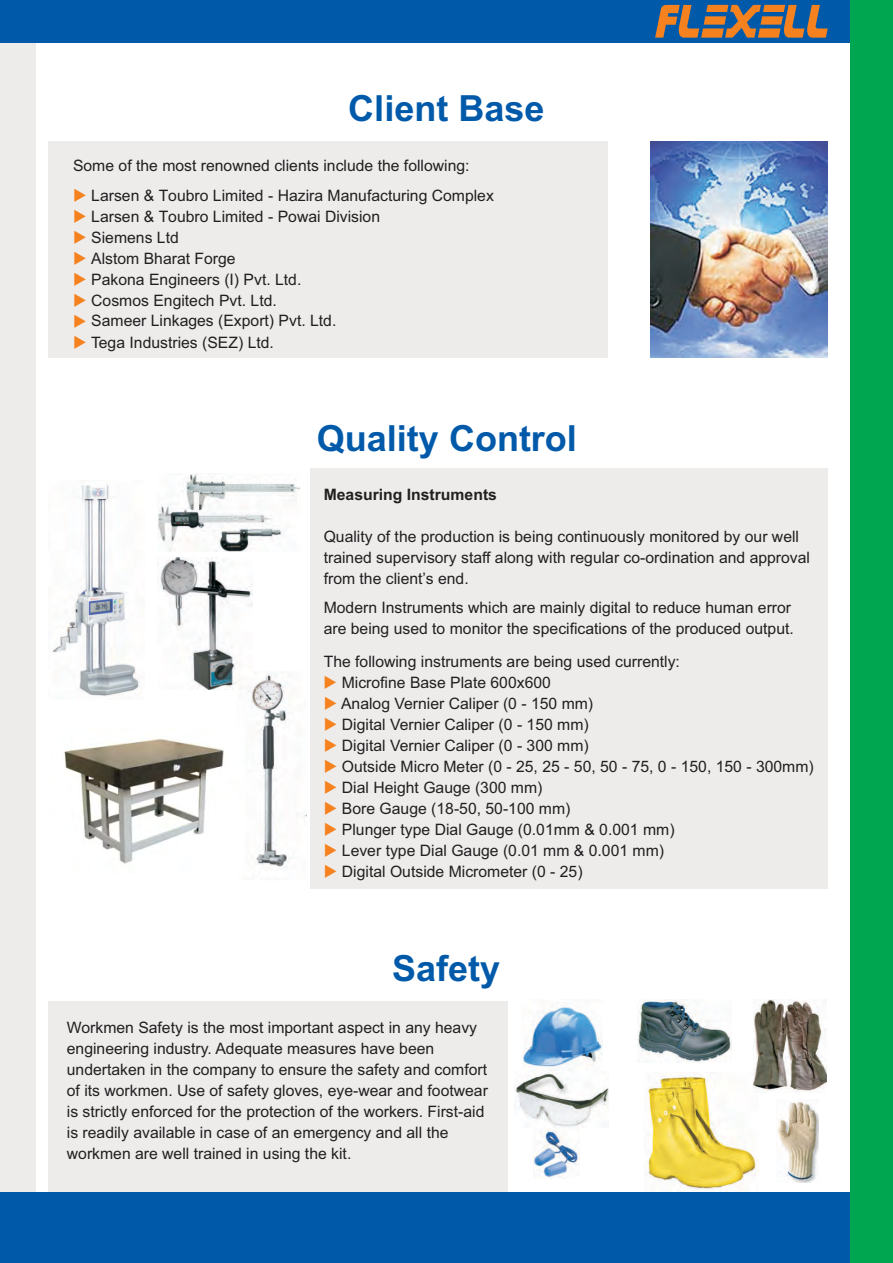
<style>
.page{position:relative;width:893px;height:1263px;background:#fff}
.page>*{position:absolute;margin:0;border:0;box-sizing:border-box;transform-origin:0 0}
.t1{font:700 36px "Arial";color:#0059a9}
.t2{font:15.75px/21px "Arial";color:#231f20}
.t3{font:700 15.75px "Arial";color:#231f20}
.s1{color:#f5821f}
</style>
<div class="page">
<div style="left:48px;top:1002px;width:460px;height:261px;background:#edeceb"></div>
<div style="left:0;top:0;width:36px;height:1263px;background:#edeceb"></div>
<div style="left:0;top:0;width:893px;height:43px;background:#0059a9"></div>
<div style="left:310px;top:468px;width:518px;height:420px;background:#edeceb"></div>
<img style="left:157px;top:473px;width:143px;height:78px">
<img style="left:644px;top:1074px;width:114px;height:117px">
<img style="left:637px;top:1000px;width:95px;height:62px">
<img style="left:521px;top:1003px;width:81px;height:68px">
<img style="left:533px;top:1129px;width:46px;height:49px">
<img style="left:753px;top:1000px;width:73px;height:92px">
<img style="left:777px;top:1101px;width:42px;height:82px">
<img style="left:514px;top:1071px;width:95px;height:57px">
<div style="left:0;top:1193px;width:893px;height:70px;background:#0059a9"></div>
<div style="left:850px;top:0;width:43px;height:1263px;background:#00a650"></div>
<img style="left:240px;top:673px;width:67px;height:207px">
<img style="left:52px;top:485px;width:87px;height:211px">
<img style="left:157px;top:557px;width:95px;height:132px">
<img style="left:651px;top:141px;width:177px;height:216px">
<div style="left:48px;top:141px;width:560px;height:216px;background:#edeceb"></div>
<img style="left:64px;top:728px;width:180px;height:145px">
<svg style="left:655px;top:5px;width:173px;height:33px"></svg>
<h1 class="t1" style="left:348px;top:95px;width:198px">Client Base</h1>
<p class="t2" style="left:73px;top:157px;width:398px">Some of the most renowned clients include the following:</p>
<p class="t2" style="left:73px;top:186px;width:422px"><span class="s1">◆</span> Larsen &amp; Toubro Limited - Hazira Manufacturing Complex</p>
<p class="t2" style="left:73px;top:207px;width:309px"><span class="s1">◆</span> Larsen &amp; Toubro Limited - Powai Division</p>
<p class="t2" style="left:73px;top:228px;width:107px"><span class="s1">◆</span> Siemens Ltd</p>
<p class="t2" style="left:73px;top:250px;width:164px"><span class="s1">◆</span> Alstom Bharat Forge</p>
<p class="t2" style="left:73px;top:271px;width:230px"><span class="s1">◆</span> Pakona Engineers (I) Pvt. Ltd.</p>
<p class="t2" style="left:73px;top:292px;width:205px"><span class="s1">◆</span> Cosmos Engitech Pvt. Ltd.</p>
<p class="t2" style="left:73px;top:312px;width:265px"><span class="s1">◆</span> Sameer Linkages (Export) Pvt. Ltd.</p>
<p class="t2" style="left:73px;top:333px;width:202px"><span class="s1">◆</span> Tega Industries (SEZ) Ltd.</p>
<h1 class="t1" style="left:317px;top:425px;width:262px">Quality Control</h1>
<p class="t3" style="left:324px;top:488px;width:175px">Measuring Instruments</p>
<p class="t2" style="left:324px;top:527px;width:488px">Quality of the production is being continuously monitored by our well trained supervisory staff along with regular co-ordination and approval from the client’s end.</p>
<p class="t2" style="left:324px;top:598px;width:472px">Modern Instruments which are mainly digital to reduce human error are being used to monitor the specifications of the produced output.</p>
<p class="t2" style="left:324px;top:653px;width:358px">The following instruments are being used currently:</p>
<p class="t2" style="left:324px;top:694px;width:271px"><span class="s1">◆</span> Analog Vernier Caliper (0 - 150 mm)</p>
<p class="t2" style="left:324px;top:715px;width:267px"><span class="s1">◆</span> Digital Vernier Caliper (0 - 150 mm)</p>
<p class="t2" style="left:324px;top:736px;width:267px"><span class="s1">◆</span> Digital Vernier Caliper (0 - 300 mm)</p>
<p class="t2" style="left:324px;top:757px;width:492px"><span class="s1">◆</span> Outside Micro Meter (0 - 25, 25 - 50, 50 - 75, 0 - 150, 150 - 300mm)</p>
<p class="t2" style="left:324px;top:778px;width:220px"><span class="s1">◆</span> Dial Height Gauge (300 mm)</p>
<p class="t2" style="left:324px;top:799px;width:248px"><span class="s1">◆</span> Bore Gauge (18-50, 50-100 mm)</p>
<p class="t2" style="left:324px;top:820px;width:352px"><span class="s1">◆</span> Plunger type Dial Gauge (0.01mm &amp; 0.001 mm)</p>
<p class="t2" style="left:324px;top:841px;width:342px"><span class="s1">◆</span> Lever type Dial Gauge (0.01 mm &amp; 0.001 mm)</p>
<p class="t2" style="left:323px;top:673px;width:229px"><span class="s1">◆</span> Microfine Base Plate 600x600</p>
<p class="t2" style="left:324px;top:862px;width:260px"><span class="s1">◆</span> Digital Outside Micrometer (0 - 25)</p>
<h1 class="t1" style="left:392px;top:955px;width:110px">Safety</h1>
<p class="t2" style="left:67px;top:1019px;width:423px">Workmen Safety is the most important aspect in any heavy engineering industry. Adequate measures have been undertaken in the company to ensure the safety and comfort of its workmen. Use of safety gloves, eye-wear and footwear is strictly enforced for the protection of the workers. First-aid is readily available in case of an emergency and all the workmen are well trained in using the kit.</p>
</div>
